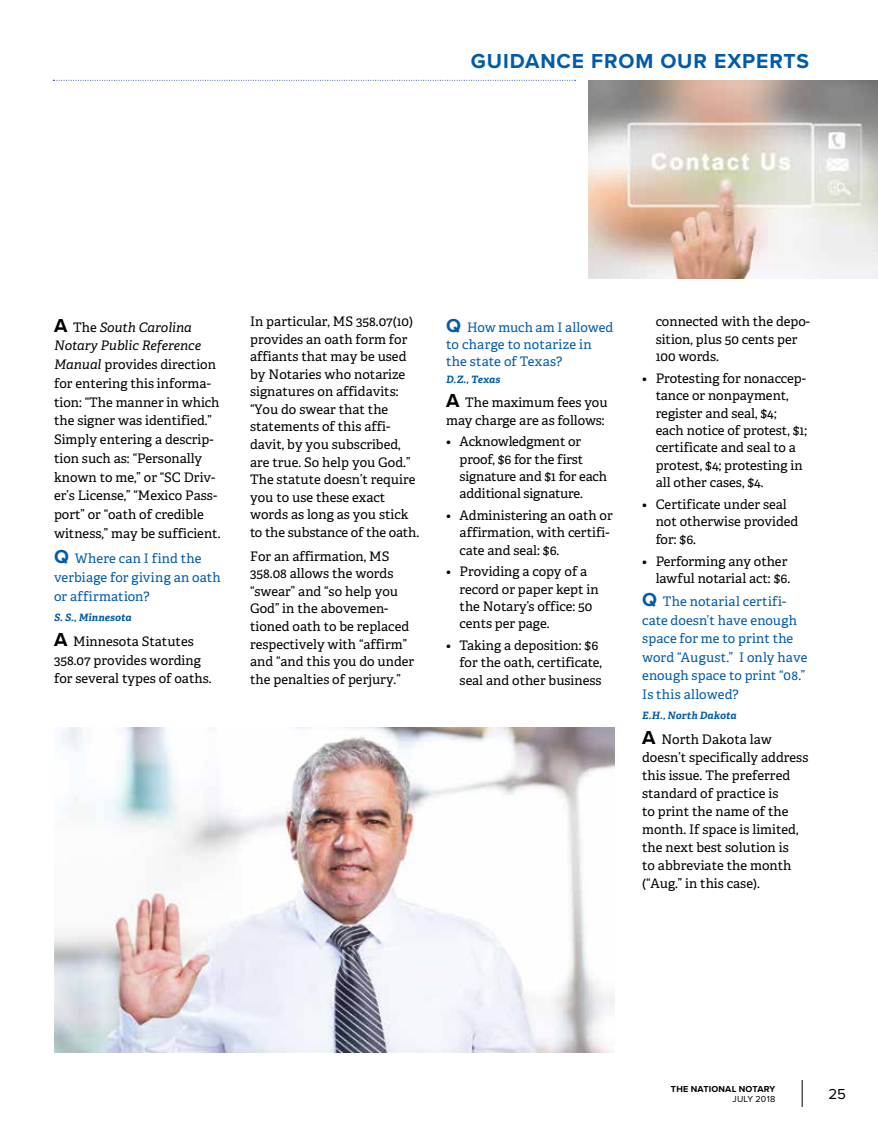
<style>
.page{position:relative;width:878px;height:1134px;background:#fff}
.page>*{position:absolute;margin:0;border:0;box-sizing:border-box;transform-origin:0 0}
.t1{font:700 21px "Proxima Nova";letter-spacing:.04em;color:#005baa}
.t2{font:15px "Proxima Nova";color:#000}
.t3{font:13.2px/17.4px "Adelle PE";color:#000}
.t4{font:13.2px/18.6px "Adelle PE";letter-spacing:.01em;color:#005baa}
.t5{font:italic 700 10.2px "Adelle PE";letter-spacing:.01em;color:#005baa}
.t6{font:700 9px "Proxima Nova";letter-spacing:.025em;color:#000}
.t7{font:9px "Proxima Nova";letter-spacing:.03em;color:#000}
.s1{font-family:"Proxima Nova";font-weight:700;font-size:19.5px}
.s2{font-style:italic}
</style>
<div class="page">
<img style="left:588px;top:81px;width:290px;height:197px">
<svg style="left:53px;top:80px;width:522px;height:1px"></svg>
<svg style="left:801px;top:1080px;width:1px;height:27px"></svg>
<img style="left:54px;top:728px;width:560px;height:324px">
<h1 class="t1" style="left:471px;top:45px;width:340px">GUIDANCE FROM OUR EXPERTS</h1>
<p class="t3" style="left:54px;top:317px;width:168px;line-height:18.8px"><span class="s1">A</span> The <span class="s2">South Carolina<br>Notary Public Reference<br>Manual</span> provides direction for entering this informa&shy;tion: “The manner in which the signer was identified.”<br>Simply entering a descrip&shy;tion such as: “Personally known to me,” or “SC Driv&shy;er’s License,” “Mexico Pass&shy;port” or “oath of credible witness,” may be sufficient.</p>
<p class="t4" style="left:54px;top:549px;width:168px"><span class="s1">Q</span> Where can I find the verbiage for giving an oath or affirmation?</p>
<p class="t5" style="left:54px;top:610px;width:79px">S. S., Minnesota</p>
<p class="t3" style="left:54px;top:631px;width:159px;line-height:18.8px"><span class="s1">A</span> Minnesota Statutes<br>358.07 provides wording for several types of oaths.</p>
<p class="t3" style="left:250px;top:312px;width:170px">In particular, MS 358.07(10) provides an oath form for affiants that may be used by Notaries who notarize signatures on affidavits: “You do swear that the statements of this affi&shy;davit, by you subscribed, are true. So help you God.”<br>The statute doesn’t require you to use these exact words as long as you stick to the substance of the oath.</p>
<p class="t3" style="left:250px;top:547px;width:166px">For an affirmation, MS<br>358.08 allows the words “swear” and “so help you<br>God” in the abovemen&shy;tioned oath to be replaced respectively with “affirm” and “and this you do under the penalties of perjury.”</p>
<p class="t4" style="left:446px;top:318px;width:168px;line-height:17.4px"><span class="s1">Q</span> How much am I allowed to charge to notarize in the state of Texas?</p>
<p class="t5" style="left:446px;top:372px;width:56px">D.Z., Texas</p>
<p class="t3" style="left:446px;top:393px;width:163px"><span class="s1">A</span> The maximum fees you may charge are as follows:</p>
<p class="t3" style="left:459px;top:432px;width:149px;text-indent:-14px">• Acknowledgment or proof, $6 for the first signature and $1 for each additional signature.</p>
<p class="t3" style="left:459px;top:506px;width:155px;text-indent:-14px">• Administering an oath or affirmation, with certifi&shy;cate and seal: $6.</p>
<p class="t3" style="left:459px;top:562px;width:140px;text-indent:-14px">• Providing a copy of a record or paper kept in the Notary’s office: 50 cents per page.</p>
<p class="t3" style="left:459px;top:636px;width:144px;text-indent:-14px">• Taking a deposition: $6 for the oath, certificate, seal and other business</p>
<p class="t3" style="left:655px;top:312px;width:156px">connected with the depo&shy;sition, plus 50 cents per<br>100 words.</p>
<p class="t3" style="left:655px;top:369px;width:153px;text-indent:-14px">• Protesting for nonaccep&shy;tance or nonpayment, register and seal, $4; each notice of protest, $1; certificate and seal to a protest, $4; protesting in all other cases, $4.</p>
<p class="t3" style="left:655px;top:495px;width:144px;text-indent:-14px">• Certificate under seal not otherwise provided for: $6.</p>
<p class="t3" style="left:642px;top:552px;width:150px;text-align:right">• Performing any other lawful notarial act: $6.</p>
<p class="t4" style="left:642px;top:592px;width:167px"><span class="s1">Q</span> The notarial certifi&shy;cate doesn’t have enough space for me to print the word “August.” I only have enough space to print “08.”<br>Is this allowed?</p>
<p class="t5" style="left:642px;top:708px;width:96px">E.H., North Dakota</p>
<p class="t3" style="left:642px;top:729px;width:168px;line-height:18px"><span class="s1">A</span> North Dakota law doesn’t specifically address this issue. The preferred standard of practice is<br>to print the name of the month. If space is limited, the next best solution is<br>to abbreviate the month (“Aug.” in this case).</p>
<p class="t6" style="left:671px;top:1082px;width:106px">THE NATIONAL NOTARY</p>
<p class="t7" style="left:732px;top:1093px;width:44px">JULY 2018</p>
<p class="t2" style="left:828px;top:1083px;width:19px">25</p>
</div>
